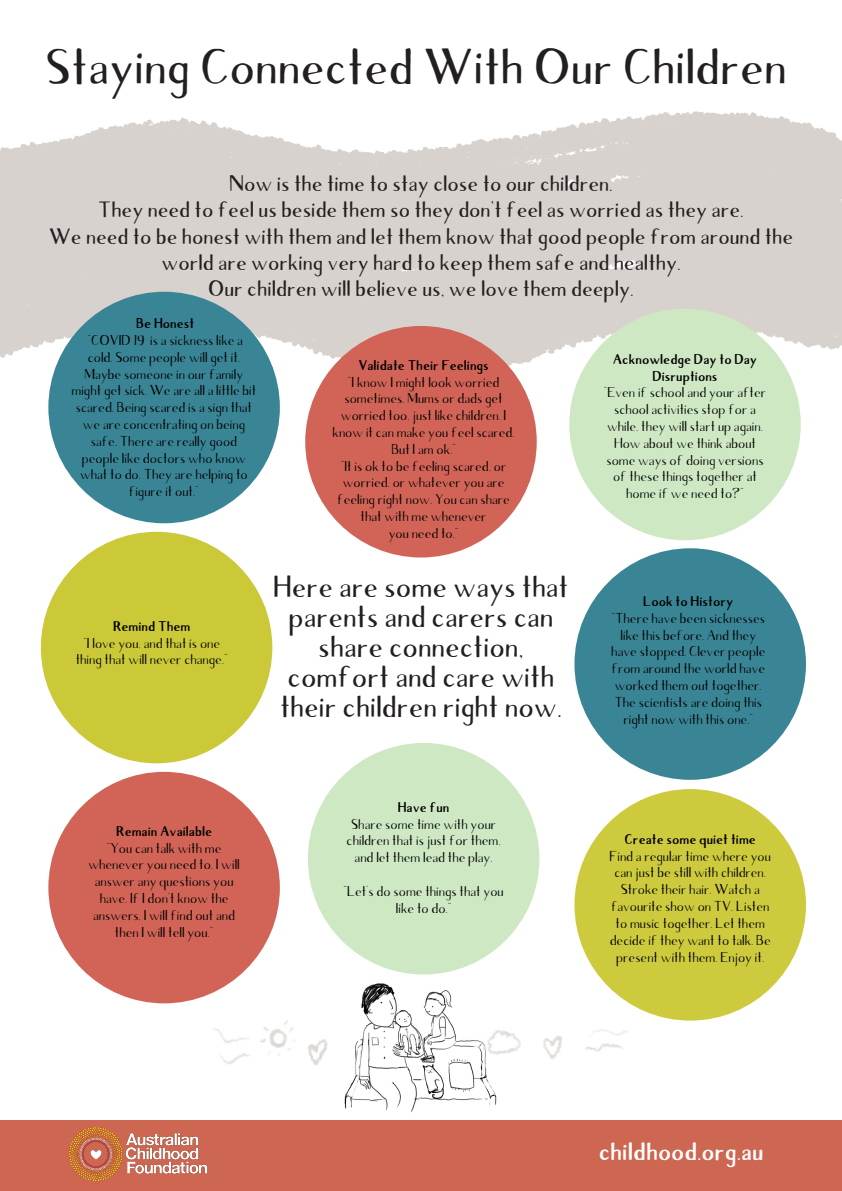
<style>
.page{position:relative;width:842px;height:1191px;background:#fff}
.page>*{position:absolute;margin:0;border:0;box-sizing:border-box;transform-origin:0 0}
.t1{font:50px "Avera Sans Regular";color:#231f20}
.t2{font:30px/30px "Avera Sans Regular";color:#231f20;text-align:center}
.t3{font:25px "Avera Sans Bold";color:#fff}
.t4{font:22px/26.4px "Avera Sans Regular";color:#231f20;text-align:center}
.t5{font:14px/16.8px "Avera Sans Light";color:#000;text-align:center}
.t6{font:14px/16.8px "Avera Sans Bold";color:#000;text-align:center}
</style>
<div class="page">
<img style="left:175px;top:976px;width:506px;height:136px">
<img style="left:1px;top:111px;width:841px;height:863px">
<div style="left:0;top:1120px;width:842px;height:71px;background:#cd6751"></div>
<div style="left:569px;top:309px;width:232px;height:231px;background:#cde8c3;border-radius:50%"></div>
<div style="left:48px;top:772px;width:232px;height:231px;background:#d16457;border-radius:50%"></div>
<div style="left:574px;top:548px;width:232px;height:232px;background:#3a8595;border-radius:50%"></div>
<img style="left:70px;top:1127px;width:136px;height:53px">
<div style="left:48px;top:292px;width:232px;height:231px;background:#3a8595;border-radius:50%"></div>
<div style="left:41px;top:532px;width:231px;height:231px;background:#cbc938;border-radius:50%"></div>
<div style="left:305px;top:326px;width:232px;height:231px;background:#d16457;border-radius:50%"></div>
<div style="left:308px;top:743px;width:231px;height:231px;background:#cde8c3;border-radius:50%"></div>
<div style="left:574px;top:789px;width:232px;height:231px;background:#cdcb3d;border-radius:50%"></div>
<p class="t1" style="left:45px;top:46px;width:753px">Staying Connected With Our Children…</p>
<p class="t4" style="left:229px;top:172px;width:385px">Now is the time to stay close to our children.</p>
<p class="t4" style="left:98px;top:199px;width:647px">They need to feel us beside them so they don’t feel as worried as they are.</p>
<p class="t4" style="left:49px;top:225px;width:746px">We need to be honest with them and let them know that good people from around the world are working very hard to keep them safe and healthy.</p>
<p class="t4" style="left:208px;top:278px;width:427px">Our children will believe us, we love them deeply.</p>
<p class="t6" style="left:136px;top:316px;width:60px">Be Honest</p>
<p class="t5" style="left:72px;top:333px;width:186px">“COVID 19 is a sickness like a<br>cold. Some people will get it.<br>Maybe someone in our family might get sick. We are all a little bit scared. Being scared is a sign that we are concentrating on being safe. There are really good</p>
<p class="t5" style="left:80px;top:451px;width:169px">people like doctors who know what to do. They are helping to figure it out.”</p>
<p class="t6" style="left:113px;top:619px;width:79px">Remind Them</p>
<p class="t5" style="left:76px;top:636px;width:154px">“I love you, and that is one thing that will never change.”</p>
<p class="t6" style="left:358px;top:357px;width:132px">Validate Their Feelings</p>
<p class="t5" style="left:348px;top:375px;width:153px">“I know I might look worried</p>
<p class="t5" style="left:344px;top:392px;width:160px">sometimes. Mums or dads get</p>
<p class="t5" style="left:333px;top:408px;width:184px">worried too, just like children. I know it can make you feel scared.<br>But I am ok.”</p>
<p class="t5" style="left:341px;top:459px;width:167px">“It is ok to be feeling scared, or</p>
<p class="t5" style="left:343px;top:476px;width:163px">worried, or whatever you are</p>
<p class="t5" style="left:337px;top:492px;width:174px">feeling right now. You can share</p>
<p class="t5" style="left:361px;top:509px;width:127px">that with me whenever</p>
<p class="t5" style="left:389px;top:526px;width:71px">you need to.”</p>
<p class="t2" style="left:273px;top:575px;width:297px">Here are some ways that parents and carers can share connection,</p>
<p class="t2" style="left:280px;top:665px;width:283px;text-align:left">comfort and care with their children right now.</p>
<p class="t6" style="left:116px;top:823px;width:97px">Remain Available</p>
<p class="t5" style="left:107px;top:841px;width:116px">“You can talk with me</p>
<p class="t5" style="left:88px;top:857px;width:153px">whenever you need to. I will answer any questions you have. If I don’t know the</p>
<p class="t5" style="left:93px;top:908px;width:143px">answers, I will find out and then I will tell you.”</p>
<p class="t6" style="left:398px;top:799px;width:53px">Have fun</p>
<p class="t5" style="left:347px;top:817px;width:155px">Share some time with your children that is just for them, and let them lead the play.</p>
<p class="t5" style="left:344px;top:884px;width:162px">“Let’s do some things that you like to do.”</p>
<p class="t6" style="left:613px;top:352px;width:146px">Acknowledge Day to Day<br>Disruptions</p>
<p class="t5" style="left:604px;top:386px;width:164px">“Even if school and your after school activities stop for a while, they will start up again.<br>How about we think about some ways of doing versions of these things together at home if we need to?”</p>
<p class="t6" style="left:643px;top:594px;width:92px">Look to History</p>
<p class="t5" style="left:611px;top:611px;width:156px">“There have been sicknesses like this before. And they have stopped. Clever people from around the world have worked them out together.<br>The scientists are doing this right now with this one.”</p>
<p class="t6" style="left:624px;top:831px;width:133px">Create some quiet time</p>
<p class="t5" style="left:609px;top:849px;width:163px">Find a regular time where you can just be still with children.<br>Stroke their hair. Watch a favourite show on TV. Listen to music together. Let them decide if they want to talk. Be present with them. Enjoy it.</p>
<p class="t3" style="left:599px;top:1138px;width:166px">childhood.org.au</p>
</div>
